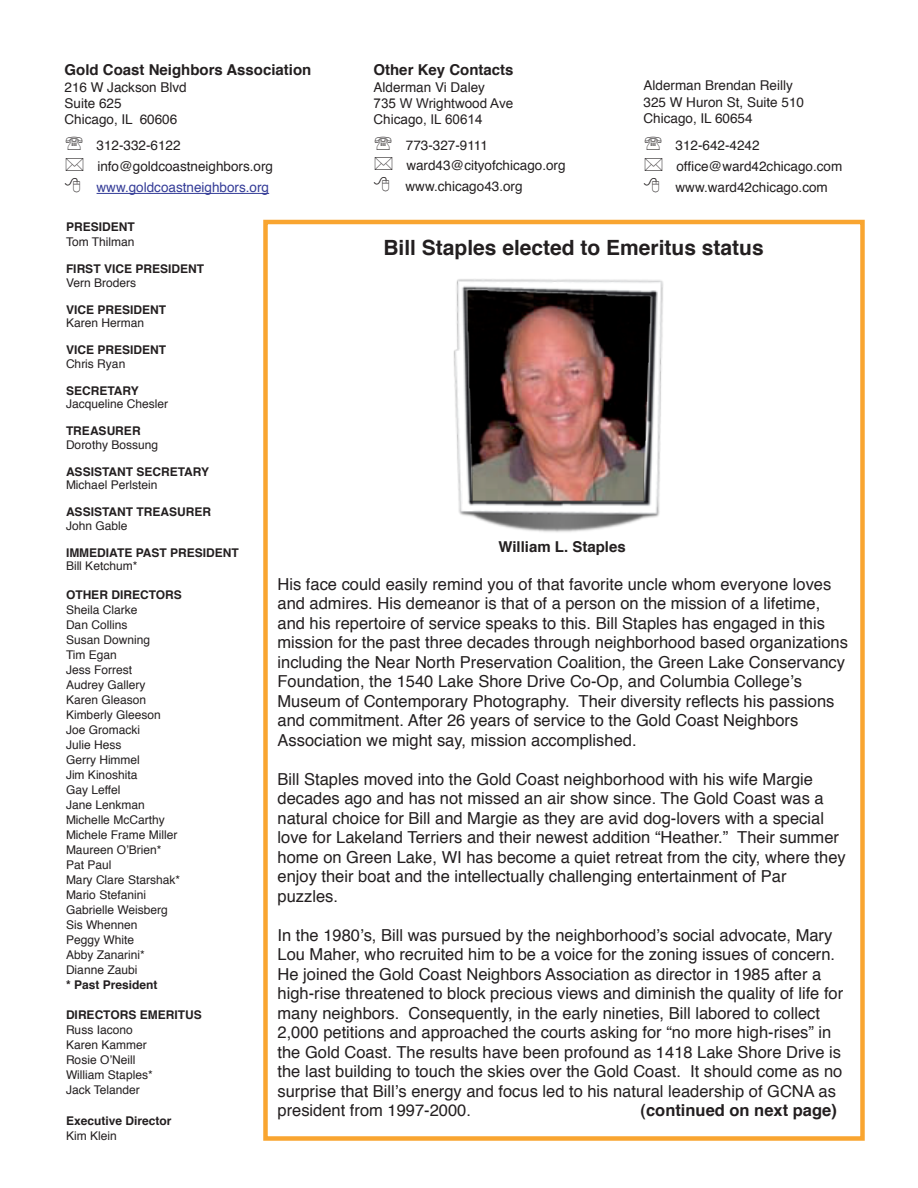
<style>
.page{position:relative;width:918px;height:1188px;background:#fff}
.page>*{position:absolute;margin:0;border:0;box-sizing:border-box;transform-origin:0 0}
.t1{font:700 21px "Helvetica";color:#231f20}
.t2{font:16.5px/19.5px "Helvetica";color:#231f20}
.t3{font:700 16.5px "Helvetica";color:#231f20}
.t4{font:700 15px "Helvetica";color:#231f20}
.t5{font:13.5px/16.5px "Helvetica";color:#231f20}
.t6{font:13.5px/16.5px "Arial";color:#231f20}
.t7{font:12px/15px "Helvetica";color:#231f20}
.t8{font:700 12px/13.5px "Helvetica";color:#231f20}
.s1{color:#333b97}
.s2{font-family:"Helvetica"}
.s3{font-weight:700}
.s4{font-weight:400}
</style>
<div class="page">
<div style="left:263px;top:220px;width:602px;height:921px;border:4px solid #f9a530"></div>
<img style="left:453px;top:279px;width:210px;height:254px">
<hr style="left:97px;top:193px;width:172px;height:1px;background:#333b97">
<p class="t4" style="left:64px;top:58px;width:248px">Gold Coast Neighbors Association</p>
<p class="t5" style="left:64px;top:79px;width:124px">216 W Jackson Blvd<br>Suite 625<br>Chicago, IL 60606</p>
<p class="t5" style="left:97px;top:135px;width:178px;line-height:21px">312-332-6122 info@goldcoastneighbors.org <span class="s1">www.goldcoastneighbors.org</span></p>
<p class="t4" style="left:374px;top:58px;width:142px">Other Key Contacts</p>
<p class="t6" style="left:374px;top:79px;width:141px"><span class="s2">Alderman Vi Daley<br></span>735 W Wrightwood Ave<br>Chicago, IL 60614</p>
<p class="t5" style="left:406px;top:136px;width:161px;line-height:19.5px">773-327-9111 ward43@cityofchicago.org</p>
<p class="t5" style="left:406px;top:178px;width:119px">www.chicago43.org</p>
<p class="t5" style="left:644px;top:77px;width:162px">Alderman Brendan Reilly<br>325 W Huron St, Suite 510<br>Chicago, IL 60654</p>
<p class="t5" style="left:676px;top:135px;width:168px;line-height:21px">312-642-4242 office@ward42chicago.com www.ward42chicago.com</p>
<p class="t7" style="left:66px;top:220px;width:70px"><span class="s3">PRESIDENT<br></span>Tom Thilman</p>
<p class="t8" style="left:66px;top:262px;width:140px">FIRST VICE PRESIDENT<br><span class="s4">Vern Broders</span></p>
<p class="t8" style="left:66px;top:303px;width:102px">VICE PRESIDENT<br><span class="s4">Karen Herman</span></p>
<p class="t8" style="left:66px;top:343px;width:102px">VICE PRESIDENT<br><span class="s4">Chris Ryan</span></p>
<p class="t7" style="left:66px;top:384px;width:104px;line-height:13.5px"><span class="s3">SECRETARY<br></span>Jacqueline Chesler</p>
<p class="t7" style="left:66px;top:424px;width:94px;line-height:13.5px"><span class="s3">TREASURER<br></span>Dorothy Bossung</p>
<p class="t8" style="left:66px;top:465px;width:145px">ASSISTANT SECRETARY<br><span class="s4">Michael Perlstein</span></p>
<p class="t8" style="left:66px;top:505px;width:147px">ASSISTANT TREASURER<br><span class="s4">John Gable</span></p>
<p class="t8" style="left:66px;top:546px;width:174px">IMMEDIATE PAST PRESIDENT<br><span class="s4">Bill Ketchum*</span></p>
<p class="t7" style="left:66px;top:587px;width:117px"><span class="s3">OTHER DIRECTORS<br></span>Sheila Clarke<br>Dan Collins<br>Susan Downing<br>Tim Egan<br>Jess Forrest<br>Audrey Gallery<br>Karen Gleason<br>Kimberly Gleeson<br>Joe Gromacki<br>Julie Hess<br>Gerry Himmel<br>Jim Kinoshita<br>Gay Leffel<br>Jane Lenkman<br>Michelle McCarthy<br>Michele Frame Miller<br>Maureen OʼBrien*<br>Pat Paul<br>Mary Clare Starshak*<br>Mario Stefanini<br>Gabrielle Weisberg<br>Sis Whennen<br>Peggy White<br>Abby Zanarini*<br>Dianne Zaubi<br><span class="s3">* Past President</span></p>
<p class="t7" style="left:66px;top:1007px;width:137px"><span class="s3">DIRECTORS EMERITUS<br></span>Russ Iacono<br>Karen Kammer<br>Rosie OʼNeill<br>William Staples*<br>Jack Telander</p>
<p class="t8" style="left:66px;top:1113px;width:107px;line-height:15px">Executive Director<br><span class="s4">Kim Klein</span></p>
<p class="t1" style="left:383px;top:231px;width:382px">Bill Staples elected to Emeritus status</p>
<p class="t4" style="left:498px;top:535px;width:129px">William L. Staples</p>
<p class="t2" style="left:278px;top:574px;width:572px">His face could easily remind you of that favorite uncle whom everyone loves and admires. His demeanor is that of a person on the mission of a lifetime, and his repertoire of service speaks to this. Bill Staples has engaged in this mission for the past three decades through neighborhood based organizations including the Near North Preservation Coalition, the Green Lake Conservancy Foundation, the 1540 Lake Shore Drive Co-Op, and Columbia Collegeʼs Museum of Contemporary Photography. Their diversity reflects his passions and commitment. After 26 years of service to the Gold Coast Neighbors Association we might say, mission accomplished.</p>
<p class="t2" style="left:278px;top:769px;width:570px">Bill Staples moved into the Gold Coast neighborhood with his wife Margie decades ago and has not missed an air show since. The Gold Coast was a natural choice for Bill and Margie as they are avid dog-lovers with a special love for Lakeland Terriers and their newest addition “Heather.” Their summer home on Green Lake, WI has become a quiet retreat from the city, where they enjoy their boat and the intellectually challenging entertainment of Par puzzles.</p>
<p class="t2" style="left:278px;top:926px;width:567px">In the 1980ʼs, Bill was pursued by the neighborhoodʼs social advocate, Mary Lou Maher, who recruited him to be a voice for the zoning issues of concern.<br>He joined the Gold Coast Neighbors Association as director in 1985 after a high-rise threatened to block precious views and diminish the quality of life for many neighbors. Consequently, in the early nineties, Bill labored to collect 2,000 petitions and approached the courts asking for “no more high-rises” in the Gold Coast. The results have been profound as 1418 Lake Shore Drive is the last building to touch the skies over the Gold Coast. It should come as no surprise that Billʼs energy and focus led to his natural leadership of GCNA as president from 1997-2000.</p>
<p class="t3" style="left:641px;top:1097px;width:198px">(continued on next page)</p>
</div>
